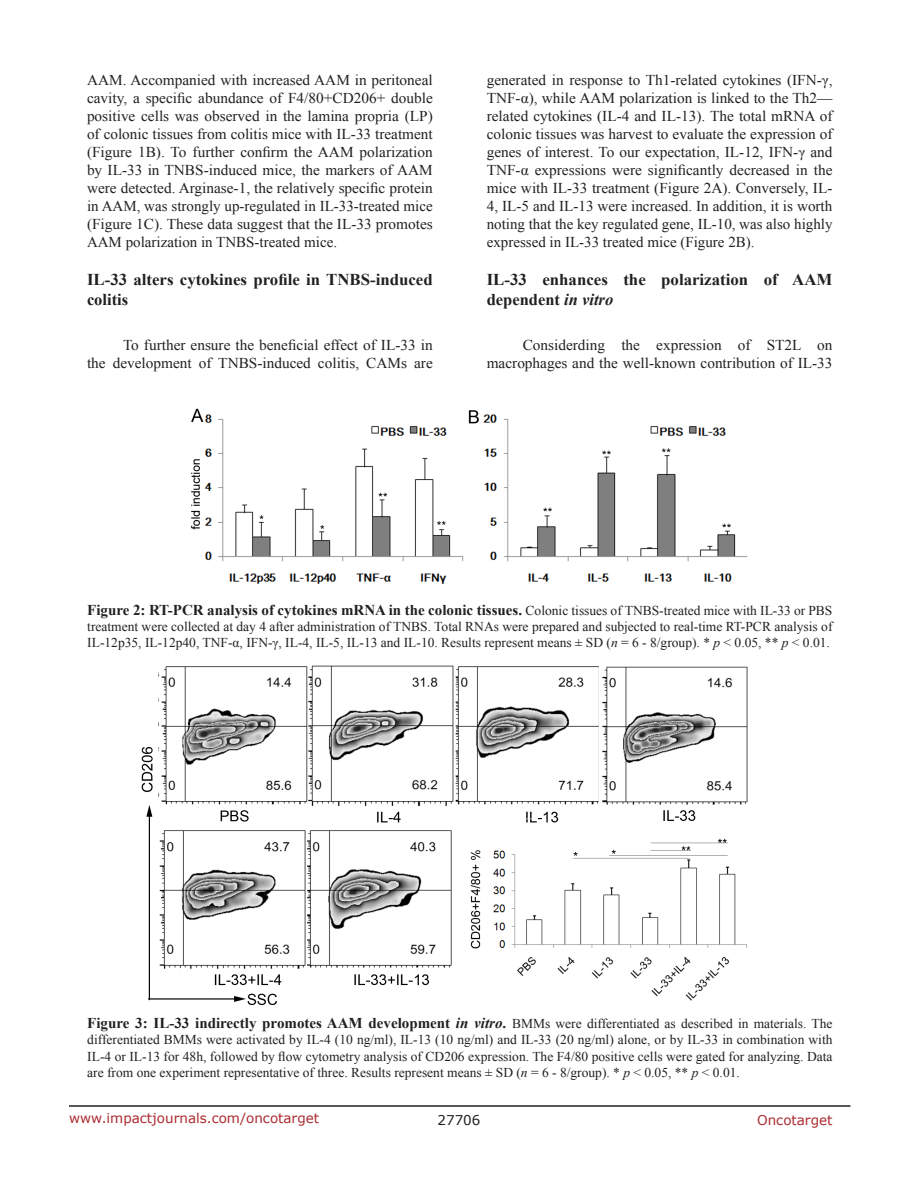
<style>
.page{position:relative;width:918px;height:1188px;background:#fff}
.page>*{position:absolute;margin:0;border:0;box-sizing:border-box;transform-origin:0 0}
.SubHeading{font:700 16.5px/19.8px "Times New Roman";color:#221f22}
.BodyText{font:15px/18px "Times New Roman";color:#221f22;text-align:justify}
.FigureText{font:700 15px "Times New Roman";color:#221f22}
.FigureText-2{font:13.5px/16.2px "Times New Roman";color:#221f22}
.t1{font:13.5px "Verdana";color:#ac2b31}
.t2{font:13.5px "Verdana";color:#221f22}
.s1{font-style:italic}
.s2{font-weight:400;font-size:13.5px}
.s3{font-weight:700;font-size:15px}
.s4{font-weight:700;font-style:italic;font-size:15px}
</style>
<div class="page">
<hr style="left:69px;top:1105px;width:781px;height:2px;background:#231f20">
<img style="left:190px;top:408px;width:558px;height:176px">
<img style="left:141px;top:665px;width:607px;height:340px">
<p class="BodyText" style="left:87px;top:71px;width:347px">AAM. Accompanied with increased AAM in peritoneal cavity, a specific abundance of F4/80+CD206+ double positive cells was observed in the lamina propria (LP) of colonic tissues from colitis mice with IL-33 treatment (Figure 1B). To further confirm the AAM polarization by IL-33 in TNBS-induced mice, the markers of AAM were detected. Arginase-1, the relatively specific protein in AAM, was strongly up-regulated in IL-33-treated mice (Figure 1C). These data suggest that the IL-33 promotes AAM polarization in TNBS-treated mice.</p>
<p class="SubHeading" style="left:87px;top:269px;width:347px">IL-33 alters cytokines profile in TNBS-induced colitis</p>
<p class="BodyText" style="left:87px;top:336px;width:347px;text-align:right">To further ensure the beneficial effect of IL-33 in<br>the development of TNBS-induced colitis, CAMs are</p>
<p class="BodyText" style="left:487px;top:71px;width:347px">generated in response to Th1-related cytokines (IFN-γ, TNF-α), while AAM polarization is linked to the Th2— related cytokines (IL-4 and IL-13). The total mRNA of colonic tissues was harvest to evaluate the expression of genes of interest. To our expectation, IL-12, IFN-γ and TNF-α expressions were significantly decreased in the mice with IL-33 treatment (Figure 2A). Conversely, IL-4, IL-5 and IL-13 were increased. In addition, it is worth noting that the key regulated gene, IL-10, was also highly expressed in IL-33 treated mice (Figure 2B).</p>
<p class="SubHeading" style="left:487px;top:269px;width:347px">IL-33 enhances the polarization of AAM dependent <span class="s1">in vitro</span></p>
<p class="BodyText" style="left:487px;top:336px;width:347px;text-align:right">Considerding the expression of ST2L on macrophages and the well-known contribution of IL-33</p>
<p class="FigureText" style="left:87px;top:599px;width:747px">Figure 2: RT-PCR analysis of cytokines mRNA in the colonic tissues. <span class="s2">Colonic tissues of TNBS-treated mice with IL-33 or PBS</span></p>
<p class="FigureText-2" style="left:87px;top:618px;width:747px">treatment were collected at day 4 after administration of TNBS. Total RNAs were prepared and subjected to real-time RT-PCR analysis of<br>IL-12p35, IL-12p40, TNF-α, IFN-γ, IL-4, IL-5, IL-13 and IL-10. Results represent means ± SD (<span class="s1">n</span> = 6 - 8/group). * <span class="s1">p</span> &lt; 0.05, ** <span class="s1">p</span> &lt; 0.01.</p>
<p class="FigureText-2" style="left:87px;top:1015px;width:747px;text-align:justify"><span class="s3">Figure 3: IL-33 indirectly promotes AAM development</span> <span class="s4">in vitro</span><span class="s3">.</span> BMMs were differentiated as described in materials. The differentiated BMMs were activated by IL-4 (10 ng/ml), IL-13 (10 ng/ml) and IL-33 (20 ng/ml) alone, or by IL-33 in combination with IL-4 or IL-13 for 48h, followed by flow cytometry analysis of CD206 expression. The F4/80 positive cells were gated for analyzing. Data are from one experiment representative of three. Results represent means ± SD (<span class="s1">n</span> = 6 - 8/group). * <span class="s1">p</span> &lt; 0.05, ** <span class="s1">p</span> &lt; 0.01.</p>
<p class="t1" style="left:69px;top:1109px;width:252px">www.impactjournals.com/oncotarget</p>
<p class="t2" style="left:438px;top:1111px;width:44px">27706</p>
<p class="t1" style="left:757px;top:1111px;width:77px">Oncotarget</p>
</div>
